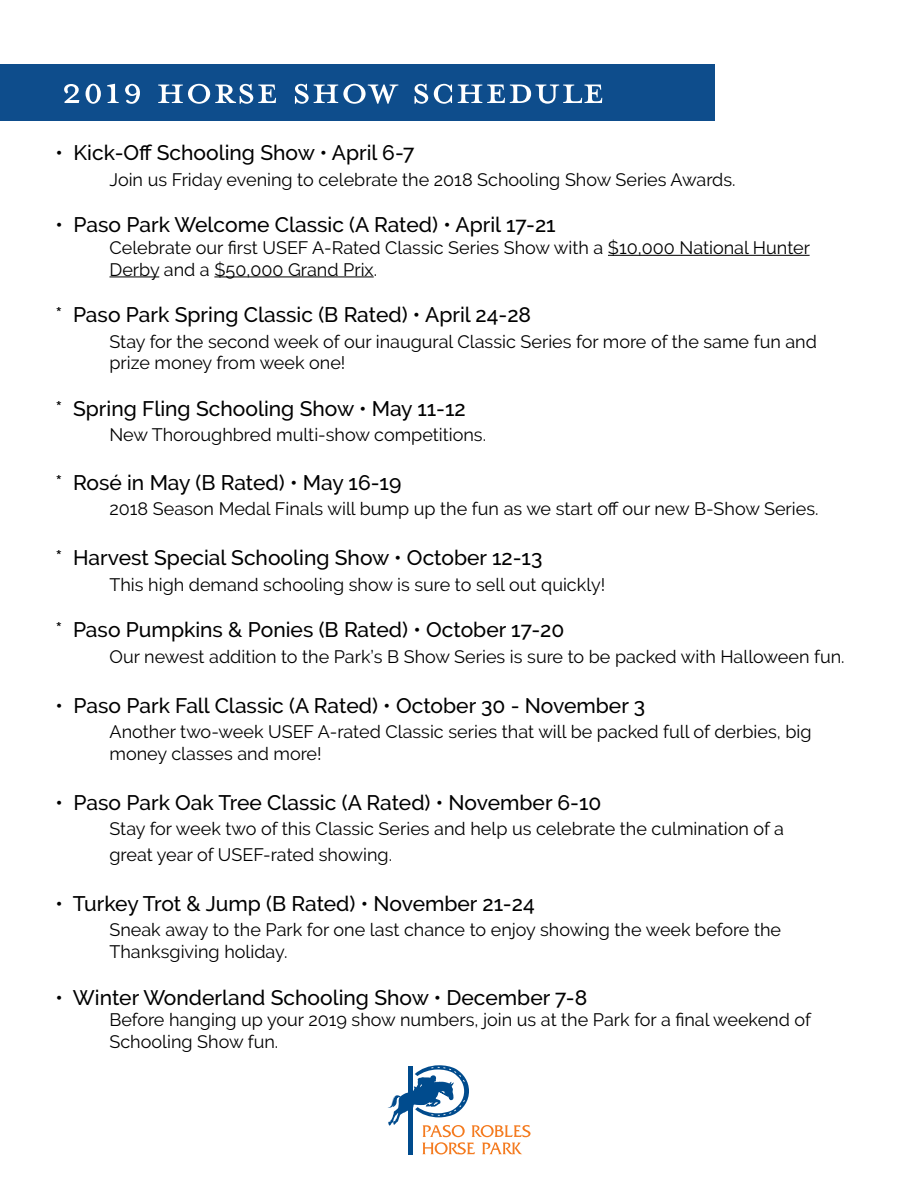
<style>
.page{position:relative;width:918px;height:1188px;background:#fff}
.page>*{position:absolute;margin:0;border:0;box-sizing:border-box;transform-origin:0 0}
.t1{font:55.5px "Mrs Eaves All Petite Caps OT";color:#fff}
.t2{font:500 21px "Raleway";color:#000}
.t3{font:18px/21.6px "Raleway";color:#000}
</style>
<div class="page">
<svg style="left:387px;top:1065px;width:144px;height:89px"></svg>
<div style="left:0;top:64px;width:715px;height:57px;background:#0e4d8c"></div>
<hr style="left:608px;top:255px;width:202px;height:1px;background:#000">
<hr style="left:110px;top:276px;width:49px;height:1px;background:#000">
<hr style="left:214px;top:276px;width:160px;height:1px;background:#000">
<h1 class="t1" style="left:62px;top:56px;width:545px">2019 Horse Show Schedule</h1>
<p class="t2" style="left:56px;top:141px;width:360px">• Kick-Off Schooling Show • April 6-7</p>
<p class="t3" style="left:110px;top:168px;width:628px">Join us Friday evening to celebrate the 2018 Schooling Show Series Awards.</p>
<p class="t2" style="left:56px;top:213px;width:502px">• Paso Park Welcome Classic (A Rated) • April 17-21</p>
<p class="t3" style="left:110px;top:237px;width:702px">Celebrate our first USEF A-Rated Classic Series Show with a $10,000 National Hunter<br>Derby and a $50,000 Grand Prix.</p>
<p class="t2" style="left:56px;top:303px;width:477px">* Paso Park Spring Classic (B Rated) • April 24-28</p>
<p class="t3" style="left:110px;top:330px;width:709px">Stay for the second week of our inaugural Classic Series for more of the same fun and prize money from week one!</p>
<p class="t2" style="left:56px;top:396px;width:412px">* Spring Fling Schooling Show • May 11-12</p>
<p class="t3" style="left:110px;top:424px;width:378px">New Thoroughbred multi-show competitions.</p>
<p class="t2" style="left:56px;top:470px;width:347px">* Rosé in May (B Rated) • May 16-19</p>
<p class="t3" style="left:110px;top:498px;width:711px">2018 Season Medal Finals will bump up the fun as we start off our new B-Show Series.</p>
<p class="t2" style="left:56px;top:546px;width:488px">* Harvest Special Schooling Show • October 12-13</p>
<p class="t3" style="left:110px;top:573px;width:497px">This high demand schooling show is sure to sell out quickly!</p>
<p class="t2" style="left:56px;top:618px;width:510px">* Paso Pumpkins &amp; Ponies (B Rated) • October 17-20</p>
<p class="t3" style="left:110px;top:645px;width:737px">Our newest addition to the Park’s B Show Series is sure to be packed with Halloween fun.</p>
<p class="t2" style="left:56px;top:693px;width:591px">• Paso Park Fall Classic (A Rated) • October 30 - November 3</p>
<p class="t3" style="left:110px;top:721px;width:704px">Another two-week USEF A-rated Classic series that will be packed full of derbies, big money classes and more!</p>
<p class="t2" style="left:56px;top:791px;width:547px">• Paso Park Oak Tree Classic (A Rated) • November 6-10</p>
<p class="t3" style="left:110px;top:816px;width:676px;line-height:25.2px">Stay for week two of this Classic Series and help us celebrate the culmination of a great year of USEF-rated showing.</p>
<p class="t2" style="left:56px;top:891px;width:481px">• Turkey Trot &amp; Jump (B Rated) • November 21-24</p>
<p class="t3" style="left:110px;top:919px;width:673px">Sneak away to the Park for one last chance to enjoy showing the week before the<br>Thanksgiving holiday.</p>
<p class="t2" style="left:56px;top:985px;width:533px">• Winter Wonderland Schooling Show • December 7-8</p>
<p class="t3" style="left:110px;top:1009px;width:703px">Before hanging up your 2019 show numbers, join us at the Park for a final weekend of<br>Schooling Show fun.</p>
</div>
